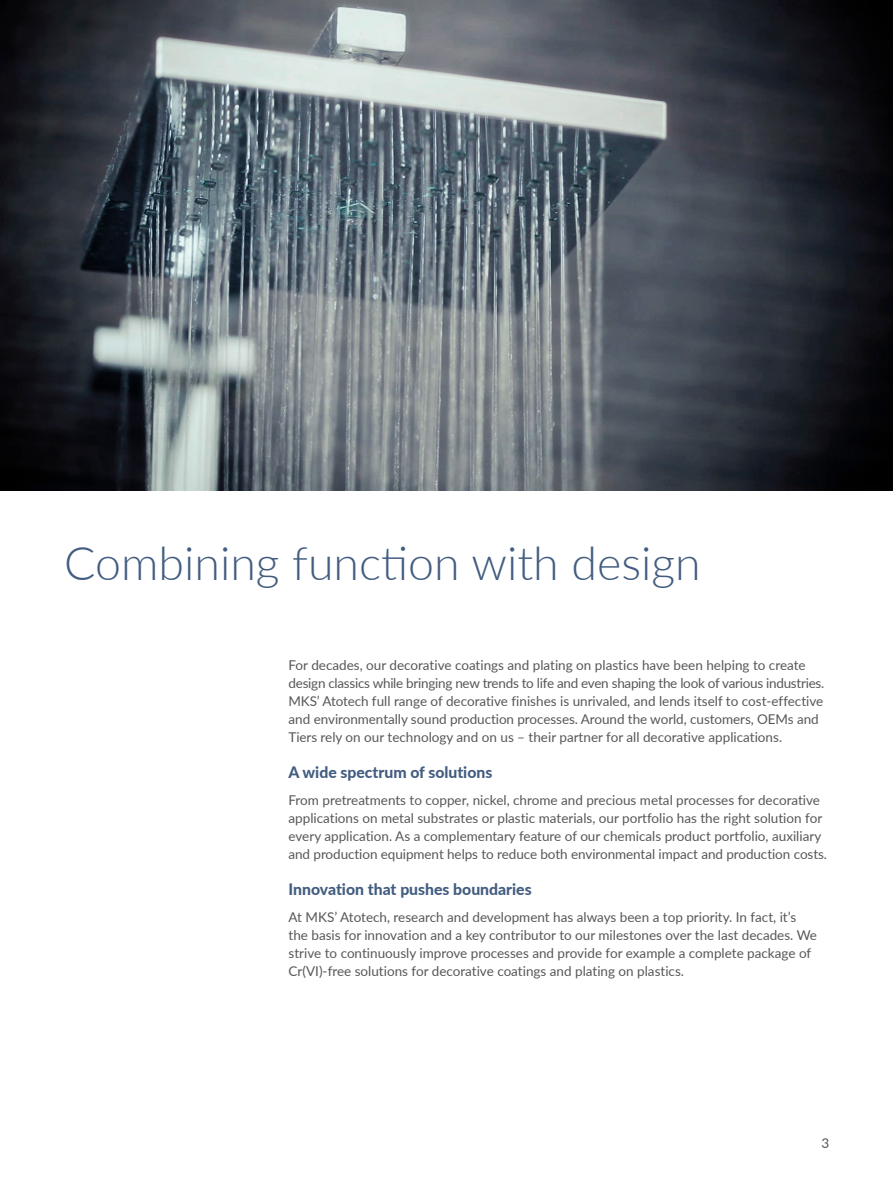
<style>
.page{position:relative;width:893px;height:1191px;background:#fff}
.page>*{position:absolute;margin:0;border:0;box-sizing:border-box;transform-origin:0 0}
.t1{font:300 46.5px "Lato";color:#435d81}
.t2{font:800 15.75px "Lato";color:#435d81}
.t3{font:13.5px/18px "Lato";color:#575756}
</style>
<div class="page">
<img style="left:0;top:0;width:893px;height:490px">
<h1 class="t1" style="left:64px;top:531px;width:638px">Combining function with design</h1>
<p class="t3" style="left:289px;top:656px;width:537px">For decades, our decorative coatings and plating on plastics have been helping to create design classics while bringing new trends to life and even shaping the look of various industries.<br>MKS’ Atotech full range of decorative finishes is unrivaled, and lends itself to cost-effective and environmentally sound production processes. Around the world, customers, OEMs and Tiers rely on our technology and on us – their partner for all decorative applications.</p>
<p class="t2" style="left:289px;top:761px;width:205px">A wide spectrum of solutions</p>
<p class="t3" style="left:289px;top:791px;width:540px">From pretreatments to copper, nickel, chrome and precious metal processes for decorative applications on metal substrates or plastic materials, our portfolio has the right solution for every application. As a complementary feature of our chemicals product portfolio, auxiliary and production equipment helps to reduce both environmental impact and production costs.</p>
<p class="t2" style="left:289px;top:878px;width:245px">Innovation that pushes boundaries</p>
<p class="t3" style="left:289px;top:908px;width:530px">At MKS’ Atotech, research and development has always been a top priority. In fact, it’s the basis for innovation and a key contributor to our milestones over the last decades. We strive to continuously improve processes and provide for example a complete package of Cr(VI)-free solutions for decorative coatings and plating on plastics.</p>
<p class="t3" style="left:821px;top:1134px;width:9px">3</p>
</div>
